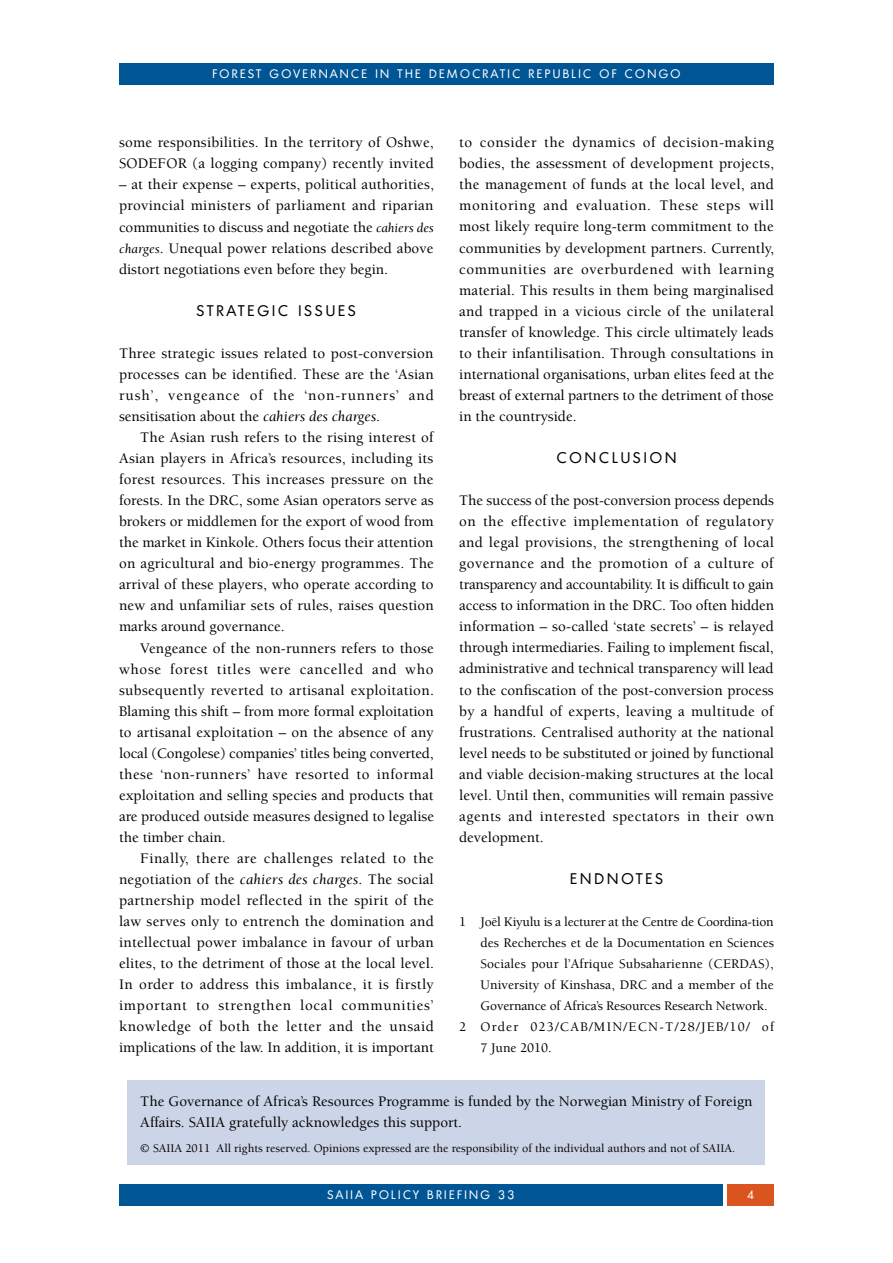
<style>
.page{position:relative;width:893px;height:1263px;background:#fff}
.page>*{position:absolute;margin:0;border:0;box-sizing:border-box;transform-origin:0 0}
.t1{font:500 15px/21px "Berkeley Std";color:#000;text-align:justify}
.t2{font:15px "Montreal TS";letter-spacing:.2em;color:#000}
.t3{font:500 13.5px "Berkeley Std";color:#000}
.t4{font:500 13.5px "Berkeley Std";letter-spacing:.09em;color:#000}
.t5{font:500 12px "Berkeley Std";color:#000}
.t6{font:12px "Montreal TS";letter-spacing:.2em;color:#fff}
.s1{font-weight:400;font-style:italic;font-size:13.5px}
.s2{font-weight:400;font-style:italic}
</style>
<div class="page">
<div style="left:119px;top:1184px;width:604px;height:21px;background:#005595"></div>
<div style="left:119px;top:63px;width:655px;height:21px;background:#005595"></div>
<div style="left:727px;top:1184px;width:47px;height:21px;background:#d9541e"></div>
<div style="left:128px;top:1080px;width:637px;height:84px;background:#ccd5e8"></div>
<p class="t6" style="left:212px;top:66px;width:469px">FOR EST G OVER NANCE IN THE DEMOCRATIC R EPUBLIC OF CONG O</p>
<p class="t1" style="left:119px;top:132px;width:316px">some responsibilities. In the territory of Oshwe,<br>SODEFOR (a logging company) recently invited</p>
<p class="t1" style="left:119px;top:174px;width:316px">– at their expense – experts, political authorities, provincial ministers of parliament and riparian communities to discuss and negotiate the <span class="s1">cahiers des charges</span>. Unequal power relations described above distort negotiations even before they begin.</p>
<p class="t2" style="left:197px;top:301px;width:160px">STRATEG IC ISSUES</p>
<p class="t1" style="left:119px;top:343px;width:316px">Three strategic issues related to post-conversion processes can be identified. These are the ‘Asian rush’, vengeance of the ‘non-runners’ and sensitisation about the <span class="s2">cahiers des charges</span>.</p>
<p class="t1" style="left:119px;top:427px;width:316px;text-indent:21px">The Asian rush refers to the rising interest of Asian players in Africa’s resources, including its forest resources. This increases pressure on the forests. In the DRC, some Asian operators serve as brokers or middlemen for the export of wood from the market in Kinkole. Others focus their attention on agricultural and bio-energy programmes. The arrival of these players, who operate according to new and unfamiliar sets of rules, raises question marks around governance.</p>
<p class="t1" style="left:119px;top:637px;width:316px;text-indent:21px">Vengeance of the non-runners refers to those whose forest titles were cancelled and who subsequently reverted to artisanal exploitation.<br>Blaming this shift – from more formal exploitation to artisanal exploitation – on the absence of any local (Congolese) companies’ titles being converted, these ‘non-runners’ have resorted to informal exploitation and selling species and products that are produced outside measures designed to legalise the timber chain.</p>
<p class="t1" style="left:119px;top:848px;width:316px;text-indent:21px">Finally, there are challenges related to the negotiation of the <span class="s2">cahiers des charges</span>. The social partnership model reflected in the spirit of the law serves only to entrench the domination and intellectual power imbalance in favour of urban elites, to the detriment of those at the local level.<br>In order to address this imbalance, it is firstly important to strengthen local communities’ knowledge of both the letter and the unsaid implications of the law. In addition, it is important</p>
<p class="t1" style="left:459px;top:132px;width:316px">to consider the dynamics of decision-making bodies, the assessment of development projects, the management of funds at the local level, and monitoring and evaluation. These steps will most likely require long-term commitment to the communities by development partners. Currently, communities are overburdened with learning material. This results in them being marginalised and trapped in a vicious circle of the unilateral transfer of knowledge. This circle ultimately leads to their infantilisation. Through consultations in international organisations, urban elites feed at the breast of external partners to the detriment of those in the countryside.</p>
<p class="t2" style="left:557px;top:448px;width:121px">CONCLUSION</p>
<p class="t1" style="left:459px;top:490px;width:316px">The success of the post-conversion process depends on the effective implementation of regulatory and legal provisions, the strengthening of local governance and the promotion of a culture of transparency and accountability. It is difficult to gain access to information in the DRC. Too often hidden information – so-called ‘state secrets’ – is relayed through intermediaries. Failing to implement fiscal, administrative and technical transparency will lead to the confiscation of the post-conversion process by a handful of experts, leaving a multitude of frustrations. Centralised authority at the national level needs to be substituted or joined by functional and viable decision-making structures at the local level. Until then, communities will remain passive agents and interested spectators in their own development.</p>
<p class="t2" style="left:570px;top:869px;width:94px">ENDNOTES</p>
<p class="t3" style="left:459px;top:915px;width:316px">1 Joël Kiyulu is a lecturer at the Centre de Coordina-tion</p>
<p class="t3" style="left:480px;top:936px;width:295px">des Recherches et de la Documentation en Sciences</p>
<p class="t3" style="left:480px;top:957px;width:295px">Sociales pour l’Afrique Subsaharienne (CERDAS),</p>
<p class="t3" style="left:480px;top:978px;width:295px">University of Kinshasa, DRC and a member of the</p>
<p class="t3" style="left:480px;top:999px;width:288px">Governance of Africa’s Resources Research Network.</p>
<p class="t4" style="left:459px;top:1020px;width:316px">2 Order 023/CAB/MIN/ECN-T/28/JEB/10/ of</p>
<p class="t3" style="left:480px;top:1041px;width:73px">7 June 2010.</p>
<p class="t1" style="left:140px;top:1091px;width:614px">The Governance of Africa’s Resources Programme is funded by the Norwegian Ministry of Foreign<br>Affairs. SAIIA gratefully acknowledges this support.</p>
<p class="t5" style="left:140px;top:1142px;width:596px">© SAIIA 2011 All rights reserved. Opinions expressed are the responsibility of the individual authors and not of SAIIA.</p>
<p class="t6" style="left:327px;top:1187px;width:61px">SAII A POLICY</p>
<p class="t6" style="left:427px;top:1187px;width:25px">BRIEFIN</p>
<p class="t6" style="left:481px;top:1187px;width:35px">G 33</p>
<p class="t6" style="left:747px;top:1187px;width:8px">4</p>
</div>
